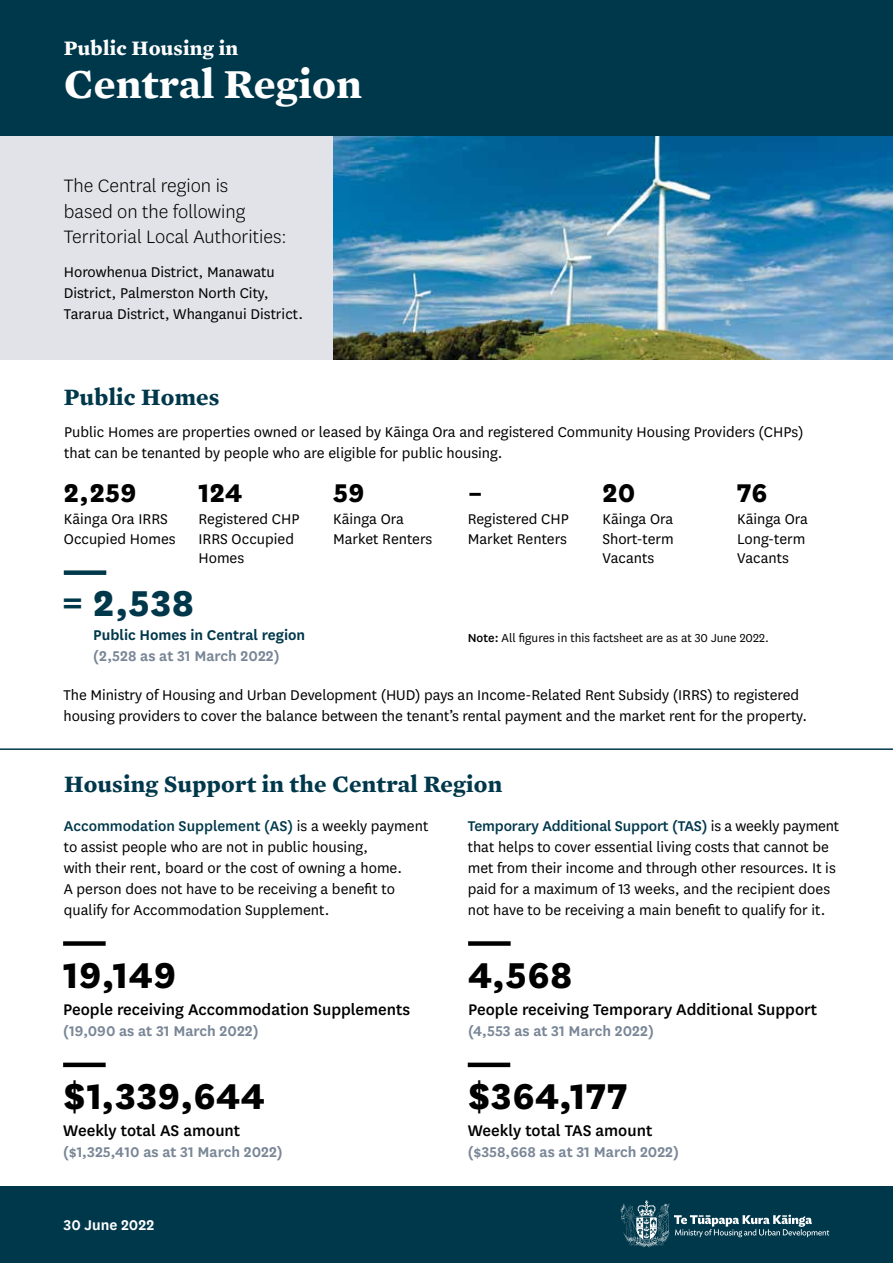
<style>
.page{position:relative;width:893px;height:1263px;background:#fff}
.page>*{position:absolute;margin:0;border:0;box-sizing:border-box;transform-origin:0 0}
.number_28pt{font:800 42px "National";letter-spacing:.01em;color:#000}
.HEADING{font:700 42px "Mercury Text G1";letter-spacing:.01em;color:#fff}
.number_28pt-2{font:800 42px "National";color:#00384b}
.number20pt{font:800 30px "National";letter-spacing:.01em;color:#000}
.SUBHEAD{font:700 24px "Mercury Text G1";letter-spacing:.01em;color:#00384b}
.INTRO{font:300 21px/25.5px "National";color:#000}
.t1{font:700 21px "Mercury Text G1";letter-spacing:.01em;color:#fff}
.text_under_number{font:500 18px "National";color:#000}
.BODY_TEXT{font:16.5px/21px "National";color:#000}
.body_text_under_numb{font:16.5px/19.5px "National";color:#000}
.text_under_number-2{font:600 16.5px "National";color:#798696}
.Body_text_bold{font:600 16.5px/21px "National";color:#00384b}
.t2{font:600 16.5px "National";color:#fff}
.Notes_subheading{font:13.5px "National";color:#000}
.s1{color:#798696}
.s2{font-weight:500}
.s3{font-weight:500;color:#00384b}
</style>
<div class="page">
<div style="left:0;top:0;width:893px;height:136px;background:#00384b"></div>
<hr style="left:0;top:748px;width:893px;height:2px;background:#00384b">
<div style="left:0;top:136px;width:333px;height:223px;background:#e2e3e8"></div>
<div style="left:0;top:1186px;width:893px;height:77px;background:#00384b"></div>
<div style="left:63px;top:941px;width:43px;height:5px;background:#000"></div>
<div style="left:63px;top:1062px;width:43px;height:5px;background:#000"></div>
<div style="left:468px;top:941px;width:43px;height:5px;background:#000"></div>
<div style="left:468px;top:1062px;width:42px;height:5px;background:#000"></div>
<img style="left:333px;top:136px;width:560px;height:223px">
<div style="left:64px;top:570px;width:42px;height:5px;background:#00384b"></div>
<svg style="left:621px;top:1200px;width:208px;height:47px"></svg>
<p class="t1" style="left:64px;top:35px;width:176px">Public Housing in</p>
<p class="HEADING" style="left:64px;top:58px;width:299px">Central Region</p>
<p class="INTRO" style="left:64px;top:172px;width:224px">The Central region is<br>based on the following<br>Territorial Local Authorities:</p>
<p class="BODY_TEXT" style="left:64px;top:261px;width:241px">Horowhenua District, Manawatu<br>District, Palmerston North City,<br>Tararua District, Whanganui District.</p>
<p class="SUBHEAD" style="left:64px;top:382px;width:157px">Public Homes</p>
<p class="BODY_TEXT" style="left:64px;top:420px;width:741px">Public Homes are properties owned or leased by Kāinga Ora and registered Community Housing Providers (CHPs) that can be tenanted by people who are eligible for public housing.</p>
<p class="number20pt" style="left:64px;top:471px;width:74px">2,259</p>
<p class="body_text_under_numb" style="left:64px;top:508px;width:113px">Kāinga Ora IRRS<br>Occupied Homes</p>
<p class="number20pt" style="left:198px;top:471px;width:46px">124</p>
<p class="number20pt" style="left:602px;top:471px;width:35px">20</p>
<p class="number20pt" style="left:737px;top:471px;width:32px">76</p>
<p class="body_text_under_numb" style="left:198px;top:508px;width:102px">Registered CHP<br>IRRS Occupied<br>Homes</p>
<p class="number20pt" style="left:333px;top:471px;width:33px">59</p>
<p class="body_text_under_numb" style="left:333px;top:508px;width:101px">Kāinga Ora<br>Market Renters</p>
<p class="number20pt" style="left:468px;top:471px;width:16px">–</p>
<p class="body_text_under_numb" style="left:468px;top:508px;width:102px">Registered CHP<br>Market Renters</p>
<p class="body_text_under_numb" style="left:602px;top:508px;width:73px;text-align:justify">Kāinga Ora Short-term Vacants</p>
<p class="body_text_under_numb" style="left:737px;top:508px;width:72px">Kāinga Ora<br>Long-term<br>Vacants</p>
<p class="number_28pt-2" style="left:62px;top:573px;width:133px">= 2,538</p>
<p class="Body_text_bold" style="left:93px;top:623px;width:213px">Public Homes in Central region <span class="s1">(2,528 as at 31 March 2022)</span></p>
<p class="Notes_subheading" style="left:468px;top:629px;width:303px"><span class="s2">Note:</span> All figures in this factsheet are as at 30 June 2022.</p>
<p class="BODY_TEXT" style="left:63px;top:683px;width:745px">The Ministry of Housing and Urban Development (HUD) pays an Income-Related Rent Subsidy (IRRS) to registered housing providers to cover the balance between the tenant’s rental payment and the market rent for the property.</p>
<p class="SUBHEAD" style="left:64px;top:769px;width:440px">Housing Support in the Central Region</p>
<p class="BODY_TEXT" style="left:64px;top:814px;width:366px"><span class="s3">Accommodation Supplement (AS)</span> is a weekly payment to assist people who are not in public housing,<br>with their rent, board or the cost of owning a home.<br>A person does not have to be receiving a benefit to qualify for Accommodation Supplement.</p>
<p class="BODY_TEXT" style="left:468px;top:814px;width:373px"><span class="s3">Temporary Additional Support (TAS)</span> is a weekly payment that helps to cover essential living costs that cannot be met from their income and through other resources. It is paid for a maximum of 13 weeks, and the recipient does not have to be receiving a main benefit to qualify for it.</p>
<p class="number_28pt" style="left:63px;top:945px;width:115px">19,149</p>
<p class="text_under_number" style="left:63px;top:997px;width:349px">People receiving Accommodation Supplements</p>
<p class="text_under_number-2" style="left:63px;top:1019px;width:197px">(19,090 as at 31 March 2022)</p>
<p class="number_28pt" style="left:63px;top:1066px;width:204px">$1,339,644</p>
<p class="text_under_number" style="left:63px;top:1119px;width:179px">Weekly total AS amount</p>
<p class="text_under_number-2" style="left:63px;top:1141px;width:221px">($1,325,410 as at 31 March 2022)</p>
<p class="t2" style="left:64px;top:1213px;width:92px">30 June 2022</p>
<p class="number_28pt" style="left:468px;top:945px;width:106px">4,568</p>
<p class="text_under_number" style="left:468px;top:997px;width:350px">People receiving Temporary Additional Support</p>
<p class="text_under_number-2" style="left:468px;top:1019px;width:187px">(4,553 as at 31 March 2022)</p>
<p class="number_28pt" style="left:468px;top:1066px;width:161px">$364,177</p>
<p class="text_under_number" style="left:468px;top:1119px;width:186px">Weekly total TAS amount</p>
<p class="text_under_number-2" style="left:468px;top:1141px;width:213px">($358,668 as at 31 March 2022)</p>
</div>
